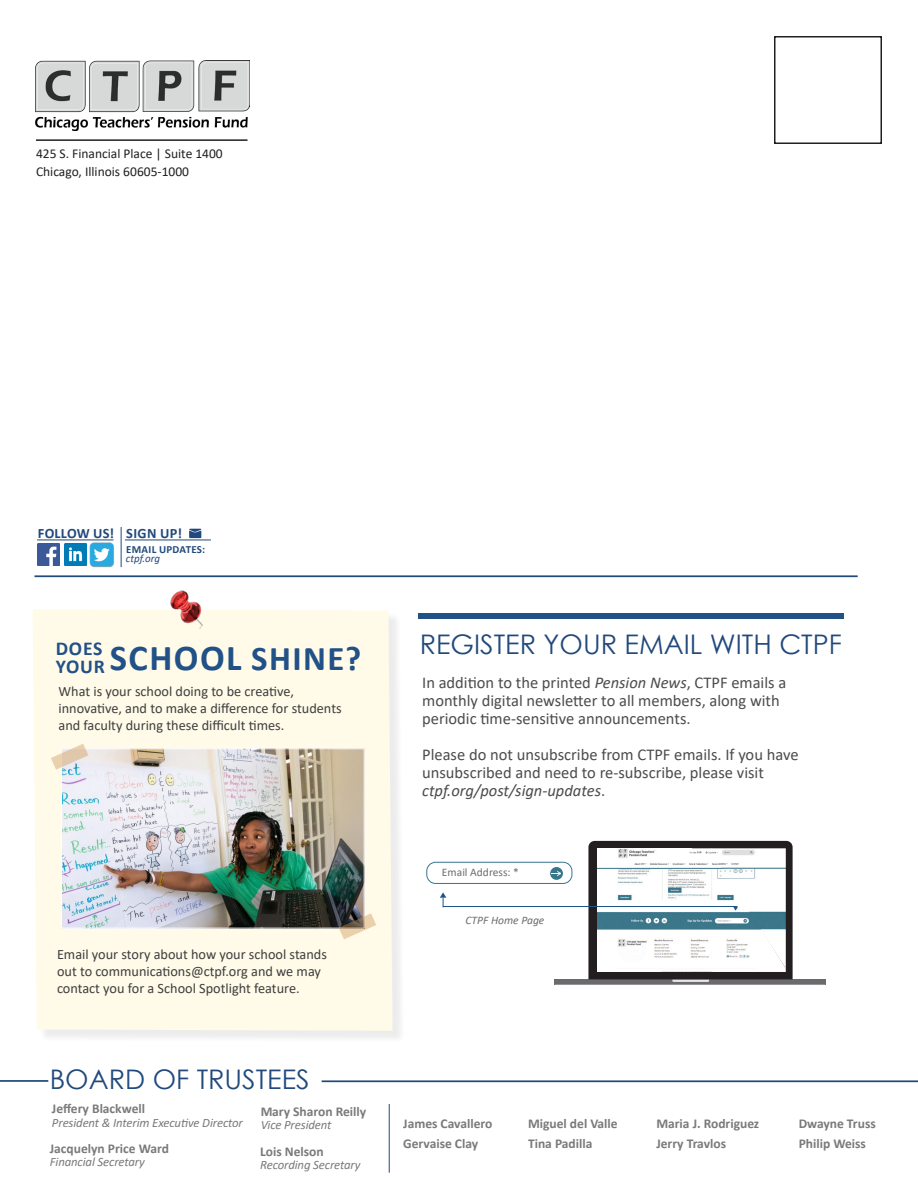
<style>
.page{position:relative;width:918px;height:1188px;background:#fff}
.page>*{position:absolute;margin:0;border:0;box-sizing:border-box;transform-origin:0 0}
.t1{font:700 36.6px "Calibri";letter-spacing:.04em;color:#225188}
.head_3{font:27px "Century Gothic";color:#21497c}
.t2{font:700 19.65px "Calibri";letter-spacing:.04em;color:#225188}
.t3{font:16.5px "Calibri";color:#4b4c4d}
.t4{font:italic 16.5px "Calibri";letter-spacing:.045em;color:#4b4c4d}
.head_3-2{font:700 14.4px "Calibri";letter-spacing:.02em;color:#21497c}
.t5{font:14.25px/17.1px "Calibri";color:#3e3e3f}
.t6{font:700 13.5px/19.5px "Calibri";color:#57585a}
.subhead{font:13.5px "Calibri";color:#231f20}
.t7{font:italic 12.75px "Calibri";letter-spacing:-.01em;color:#57585a}
.t8{font:11.55px "Calibri";color:#6c6d70}
.t9{font:italic 11.55px "Calibri";color:#6c6d70}
.head_3-3{font:700 10.95px/9.3px "Calibri";letter-spacing:.03em;color:#21497c}
.s1{font-weight:400;font-style:italic}
.s2{font-size:34.8px}
.s3{font-style:italic}
.s4{font-style:normal}
</style>
<div class="page">
<hr style="left:36px;top:139px;width:212px;height:2px;background:#231f20">
<div style="left:774px;top:36px;width:108px;height:108px;border:2px solid #231f20"></div>
<hr style="left:34px;top:575px;width:824px;height:2px;background:#21497c">
<hr style="left:37px;top:540px;width:77px;height:1px;background:#21497c">
<img style="left:38px;top:544px;width:22px;height:22px">
<img style="left:65px;top:543px;width:22px;height:23px">
<img style="left:90px;top:543px;width:24px;height:24px">
<hr style="left:121px;top:527px;width:1px;height:40px;background:#21497c">
<svg style="left:189px;top:529px;width:12px;height:9px"></svg>
<hr style="left:125px;top:540px;width:86px;height:1px;background:#21497c">
<img style="left:35px;top:60px;width:214px;height:53px">
<img style="left:36px;top:116px;width:212px;height:14px">
<div style="left:418px;top:614px;width:425px;height:5px;background:#225188"></div>
<hr style="left:0;top:1080px;width:48px;height:2px;background:#21497c">
<hr style="left:322px;top:1080px;width:596px;height:2px;background:#21497c">
<div style="left:427px;top:862px;width:145px;height:22px;background:#fff;border:1px solid #36778c;border-radius:9px"></div>
<svg style="left:550px;top:867px;width:13px;height:13px"></svg>
<hr style="left:443px;top:906px;width:294px;height:1px;background:#1d568a">
<svg style="left:440px;top:892px;width:6px;height:15px"></svg>
<svg style="left:552px;top:841px;width:273px;height:144px"></svg>
<div style="left:34px;top:611px;width:371px;height:433px;background:#f4f4f4"></div>
<div style="left:33px;top:609px;width:360px;height:422px;background:#fffbe8"></div>
<img style="left:159px;top:590px;width:54px;height:44px">
<img style="left:63px;top:751px;width:299px;height:175px">
<div style="left:61px;top:749px;width:303px;height:179px;border:1px solid #fff"></div>
<svg style="left:51px;top:744px;width:37px;height:26px"></svg>
<svg style="left:339px;top:913px;width:37px;height:26px"></svg>
<hr style="left:389px;top:1104px;width:1px;height:69px;background:#21497c">
<p class="subhead" style="left:36px;top:144px;width:188px">425 S. Financial Place | Suite 1400</p>
<p class="subhead" style="left:36px;top:162px;width:155px">Chicago, Illinois 60605-1000</p>
<p class="head_3-2" style="left:38px;top:523px;width:78px">FOLLOW US!</p>
<p class="head_3-2" style="left:126px;top:523px;width:58px">SIGN UP!</p>
<p class="head_3-3" style="left:126px;top:544px;width:81px">EMAIL UPDATES: <span class="s1">ctpf.org</span></p>
<p class="t2" style="left:56px;top:635px;width:48px">DOES</p>
<p class="t2" style="left:56px;top:653px;width:51px">YOUR</p>
<p class="t1" style="left:110px;top:632px;width:253px">SCHOOL <span class="s2">SHINE?</span></p>
<p class="t5" style="left:59px;top:682px;width:237px">What is your school doing to be creative,</p>
<p class="t5" style="left:59px;top:699px;width:285px">innovative, and to make a difference for students and faculty during these difficult times.</p>
<p class="t5" style="left:57px;top:945px;width:271px">Email your story about how your school stands out to communications@ctpf.org and we may contact you for a School Spotlight feature.</p>
<p class="head_3" style="left:50px;top:1060px;width:261px">BOARD OF TRUSTEES</p>
<p class="head_3" style="left:420px;top:625px;width:424px">REGISTER YOUR EMAIL WITH CTPF</p>
<p class="t3" style="left:422px;top:671px;width:366px">In addition to the printed <span class="s3">Pension News</span>, CTPF emails a</p>
<p class="t3" style="left:422px;top:689px;width:359px">monthly digital newsletter to all members, along with</p>
<p class="t3" style="left:422px;top:707px;width:270px">periodic time-sensitive announcements.</p>
<p class="t3" style="left:422px;top:743px;width:378px">Please do not unsubscribe from CTPF emails. If you have</p>
<p class="t3" style="left:422px;top:761px;width:343px">unsubscribed and need to re-subscribe, please visit</p>
<p class="t4" style="left:422px;top:779px;width:185px">ctpf.org/post/sign-updates<span class="s4">.</span></p>
<p class="t8" style="left:442px;top:864px;width:79px">Email Address: *</p>
<p class="t9" style="left:466px;top:912px;width:80px">CTPF Home Page</p>
<p class="t6" style="left:52px;top:1099px;width:95px">Jeffery Blackwell</p>
<p class="t7" style="left:52px;top:1114px;width:193px">President &amp; Interim Executive Director</p>
<p class="t6" style="left:528px;top:1114px;width:91px">Miguel del Valle<br>Tina Padilla</p>
<p class="t6" style="left:799px;top:1114px;width:79px">Dwayne Truss<br>Philip Weiss</p>
<p class="t6" style="left:260px;top:1141px;width:65px">Lois Nelson</p>
<p class="t7" style="left:260px;top:1156px;width:102px">Recording Secretary</p>
<p class="t6" style="left:260px;top:1101px;width:107px">Mary Sharon Reilly</p>
<p class="t7" style="left:260px;top:1116px;width:72px">Vice President</p>
<p class="t6" style="left:403px;top:1114px;width:91px">James Cavallero<br>Gervaise Clay</p>
<p class="t6" style="left:656px;top:1114px;width:104px">Maria J. Rodriguez<br>Jerry Travlos</p>
<p class="t6" style="left:50px;top:1138px;width:121px">Jacquelyn Price Ward</p>
<p class="t7" style="left:50px;top:1153px;width:97px">Financial Secretary</p>
</div>
